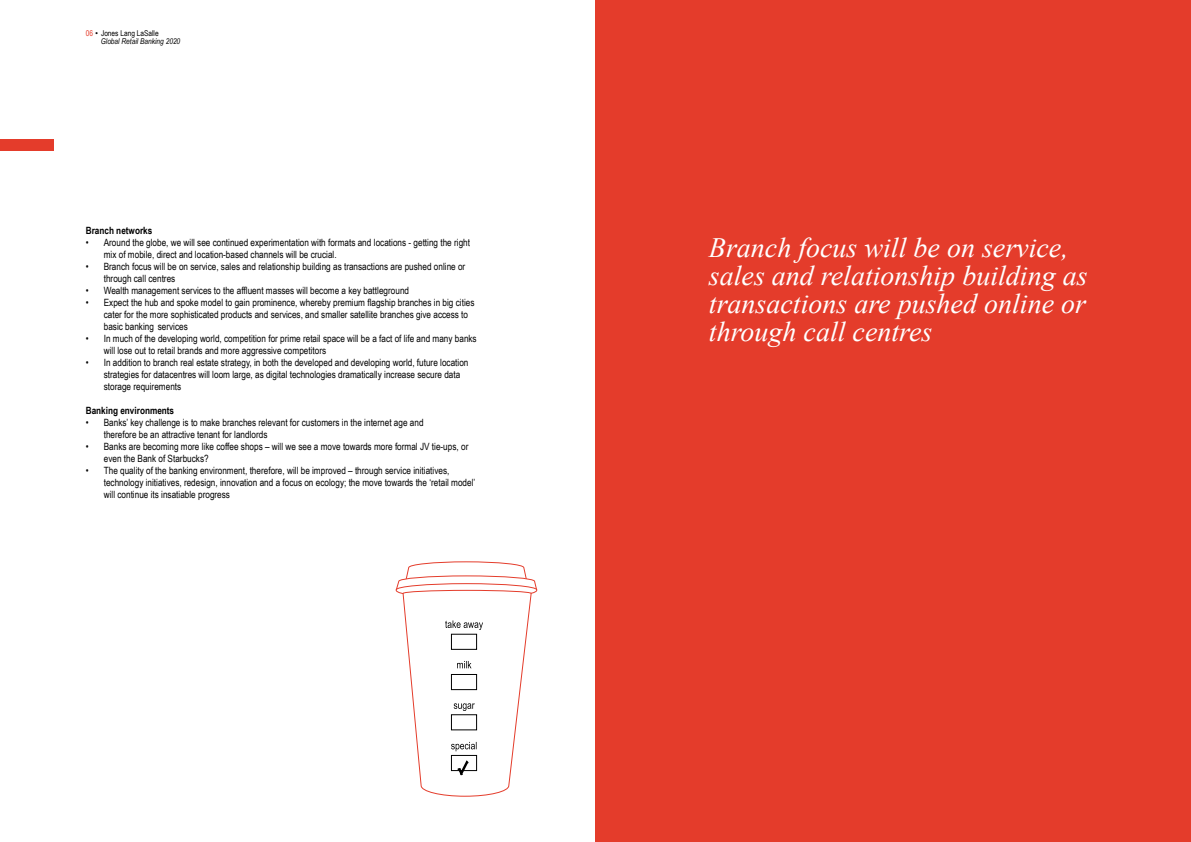
<style>
.page{position:relative;width:1191px;height:842px;background:#fff}
.page>*{position:absolute;margin:0;border:0;box-sizing:border-box;transform-origin:0 0}
.t1{font:italic 28px/28px "Times New Roman";color:#fff}
.t2{font:10px/12px "Arial Narrow";color:#000}
.t3{font:700 10px "Arial Narrow";color:#000}
.t4{font:italic 8px/8px "Arial Narrow";color:#000}
.s1{font-style:normal;color:#e43c2b}
.s2{font-family:"Gotham";font-weight:300;font-style:normal}
.s3{font-style:normal}
</style>
<div class="page">
<div style="left:0;top:139px;width:53px;height:11px;background:#e43c2b"></div>
<div style="left:595px;top:0;width:596px;height:842px;background:#e43c2b"></div>
<svg style="left:395px;top:561px;width:143px;height:236px"></svg>
<p class="t4" style="left:101px;top:29px;width:81px;text-indent:-15px"><span class="s1">06</span> <span class="s2">•</span> <span class="s3">Jones Lang LaSalle<br></span>Global Retail Banking 2020</p>
<p class="t3" style="left:86px;top:223px;width:68px">Branch networks</p>
<p class="t2" style="left:104px;top:236px;width:368px;text-indent:-18px">• Around the globe, we will see continued experimentation with formats and locations - getting the right mix of mobile, direct and location-based channels will be crucial.</p>
<p class="t2" style="left:104px;top:260px;width:363px;text-indent:-18px">• Branch focus will be on service, sales and relationship building as transactions are pushed online or through call centres</p>
<p class="t2" style="left:86px;top:284px;width:325px">• Wealth management services to the affluent masses will become a key battleground</p>
<p class="t2" style="left:104px;top:296px;width:372px;text-indent:-18px">• Expect the hub and spoke model to gain prominence, whereby premium flagship branches in big cities cater for the more sophisticated products and services, and smaller satellite branches give access to basic banking services</p>
<p class="t2" style="left:104px;top:332px;width:374px;text-indent:-18px">• In much of the developing world, competition for prime retail space will be a fact of life and many banks will lose out to retail brands and more aggressive competitors</p>
<p class="t2" style="left:104px;top:356px;width:366px;text-indent:-18px">• In addition to branch real estate strategy, in both the developed and developing world, future location strategies for datacentres will loom large, as digital technologies dramatically increase secure data storage requirements</p>
<p class="t3" style="left:86px;top:403px;width:90px">Banking environments</p>
<p class="t2" style="left:104px;top:416px;width:321px;text-indent:-18px">• Banks’ key challenge is to make branches relevant for customers in the internet age and therefore be an attractive tenant for landlords</p>
<p class="t2" style="left:104px;top:440px;width:366px;text-indent:-18px">• Banks are becoming more like coffee shops – will we see a move towards more formal JV tie-ups, or even the Bank of Starbucks?</p>
<p class="t2" style="left:104px;top:464px;width:373px;text-indent:-18px">• The quality of the banking environment, therefore, will be improved – through service initiatives, technology initiatives, redesign, innovation and a focus on ecology; the move towards the ‘retail model’ will continue its insatiable progress</p>
<h1 class="t1" style="left:709px;top:233px;width:380px">Branch focus will be on service, sales and relationship building as transactions are pushed online or through call centres</h1>
</div>
